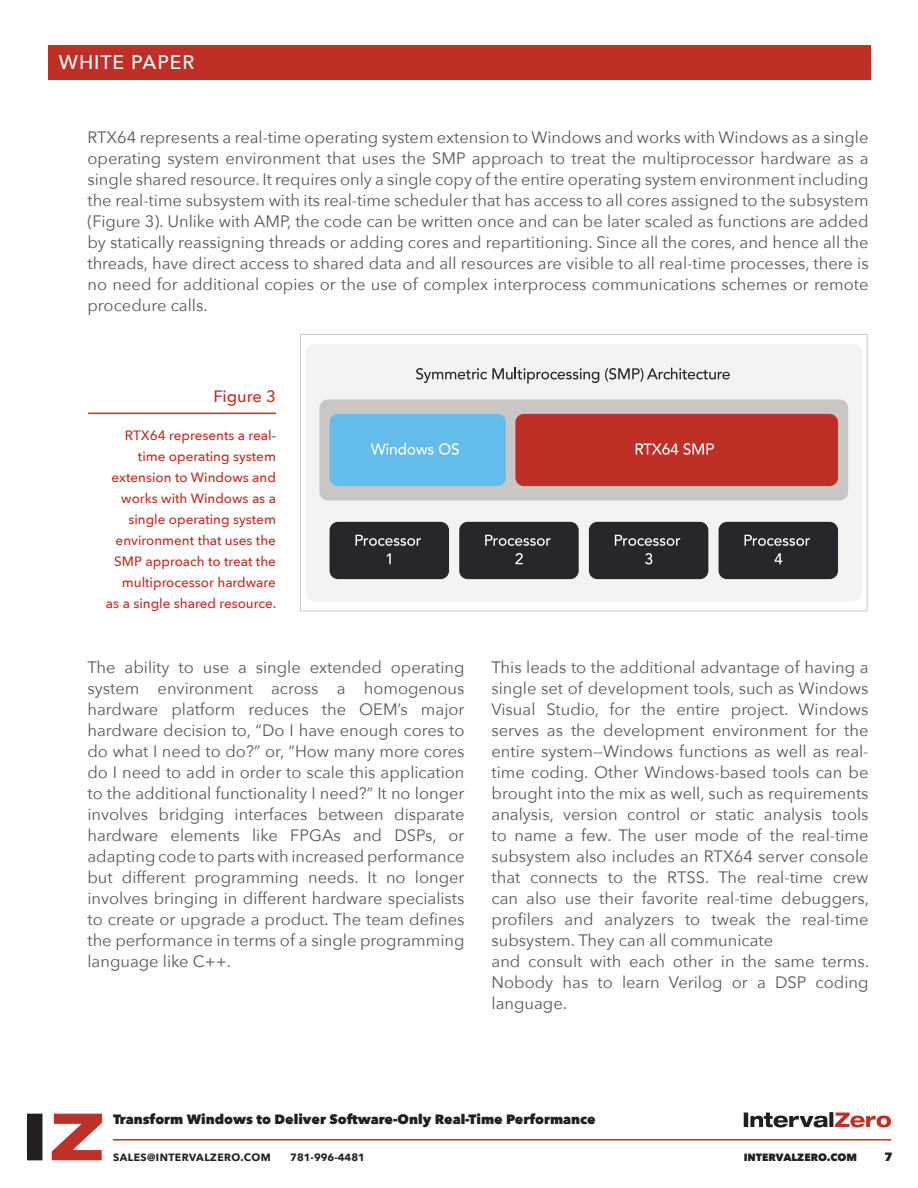
<style>
.page{position:relative;width:918px;height:1188px;background:#fff}
.page>*{position:absolute;margin:0;border:0;box-sizing:border-box;transform-origin:0 0}
.t1{font:500 19.5px "Avenir Next";letter-spacing:.05em;color:#fff}
.t2{font:16.5px/21px "Avenir Next";color:#57585a;text-align:justify}
.t3{font:500 16.5px "Avenir Next";color:#bf2f26}
.t4{font:500 13.5px/21px "Avenir Next";color:#bf2f26;text-align:right}
.t5{font:800 13.5px "Avenir Next";color:#231f20}
.t6{font:800 12px "Avenir Next";color:#231f20}
.t7{font:700 10.5px "Avenir Next";letter-spacing:.04em;color:#231f20}
.t8{font:800 10.5px "Avenir Next";color:#231f20}
.t9{font:700 10.5px "Avenir Next";color:#231f20}
</style>
<div class="page">
<div style="left:48px;top:45px;width:823px;height:35px;background:#bf2f26"></div>
<hr style="left:113px;top:1139px;width:778px;height:2px;background:#bf3026">
<svg style="left:52px;top:1114px;width:50px;height:46px"></svg>
<svg style="left:27px;top:1114px;width:15px;height:46px"></svg>
<svg style="left:744px;top:1112px;width:147px;height:16px"></svg>
<svg style="left:300px;top:334px;width:567px;height:277px"></svg>
<hr style="left:88px;top:413px;width:188px;height:1px;background:#bf2f26">
<p class="t1" style="left:59px;top:46px;width:137px">WHITE PAPER</p>
<p class="t2" style="left:87px;top:126px;width:783px">RTX64 represents a real-time operating system extension to Windows and works with Windows as a single operating system environment that uses the SMP approach to treat the multiprocessor hardware as a single shared resource. It requires only a single copy of the entire operating system environment including the real-time subsystem with its real-time scheduler that has access to all cores assigned to the subsystem (Figure 3). Unlike with AMP, the code can be written once and can be later scaled as functions are added by statically reassigning threads or adding cores and repartitioning. Since all the cores, and hence all the</p>
<p class="t2" style="left:87px;top:252px;width:783px">threads, have direct access to shared data and all resources are visible to all real-time processes, there is no need for additional copies or the use of complex interprocess communications schemes or remote procedure calls.</p>
<p class="t3" style="left:214px;top:382px;width:64px">Figure 3</p>
<p class="t4" style="left:112px;top:425px;width:166px">RTX64 represents a real&shy;time operating system extension to Windows and works with Windows as a single operating system environment that uses the<br>SMP approach to treat the multiprocessor hardware</p>
<p class="t4" style="left:106px;top:593px;width:172px">as a single shared resource.</p>
<p class="t2" style="left:87px;top:656px;width:379px">The ability to use a single extended operating system environment across a homogenous hardware platform reduces the OEM’s major hardware decision to, “Do I have enough cores to do what I need to do?” or, “How many more cores do I need to add in order to scale this application to the additional functionality I need?” It no longer involves bridging interfaces between disparate hardware elements like FPGAs and DSPs, or adapting code to parts with increased performance but different programming needs. It no longer involves bringing in different hardware specialists to create or upgrade a product. The team defines the performance in terms of a single programming language like C++.</p>
<p class="t2" style="left:492px;top:656px;width:379px">This leads to the additional advantage of having a single set of development tools, such as Windows Visual Studio, for the entire project. Windows serves as the development environment for the entire system—Windows functions as well as real&shy;time coding. Other Windows-based tools can be brought into the mix as well, such as requirements analysis, version control or static analysis tools to name a few. The user mode of the real-time subsystem also includes an RTX64 server console that connects to the RTSS. The real-time crew can also use their favorite real-time debuggers, profilers and analyzers to tweak the real-time subsystem. They can all communicate</p>
<p class="t2" style="left:492px;top:950px;width:379px">and consult with each other in the same terms.<br>Nobody has to learn Verilog or a DSP coding language.</p>
<p class="t5" style="left:113px;top:1111px;width:484px">Transform Windows to Deliver Software-Only Real-Time Performance</p>
<p class="t7" style="left:113px;top:1148px;width:159px">SALES@INTERVALZERO.COM</p>
<p class="t9" style="left:290px;top:1148px;width:76px">781-996-4481</p>
<p class="t8" style="left:744px;top:1151px;width:115px">INTERVALZERO.COM</p>
<p class="t6" style="left:884px;top:1149px;width:10px">7</p>
</div>
